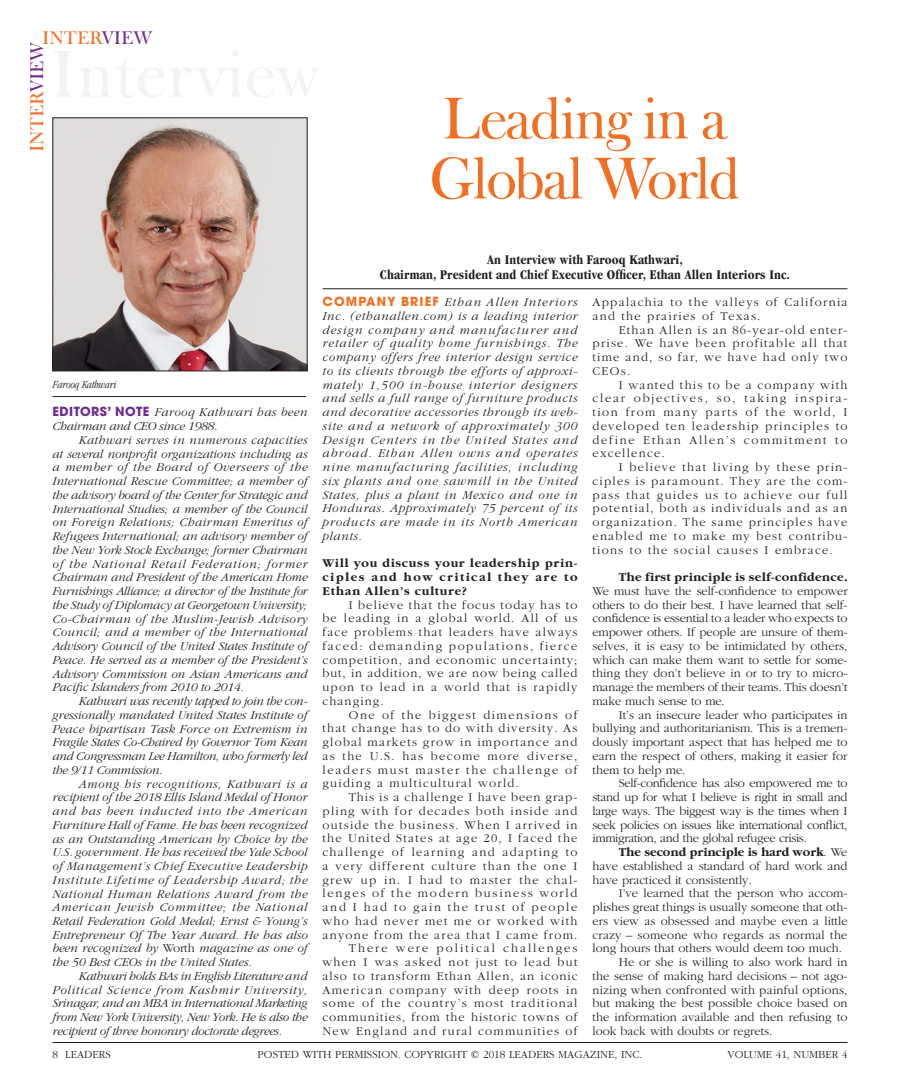
<style>
.page{position:relative;width:900px;height:1080px;background:#fff}
.page>*{position:absolute;margin:0;border:0;box-sizing:border-box;transform-origin:0 0}
.t1{font:60px/60px "Frys Baskerville BT";letter-spacing:-.04em;color:#f36e21}
.t2{font:18.75px "Frys Baskerville BT";color:#f36e21}
.t3{font:700 condensed 13.75px/15px "Garamond";letter-spacing:.01em;color:#231f20;text-align:center}
.t4{font:300 12.5px/13.8px "Garamond";letter-spacing:.09em;color:#231f20;text-align:justify}
.t5{font:italic 300 12.5px/13.8px "Garamond";color:#231f20}
.t6{font:300 12.5px "Garamond";color:#231f20}
.t7{font:italic 300 12.5px/13.8px "Garamond";letter-spacing:-.025em;color:#231f20}
.t8{font:700 12.5px/13.8px "Garamond";letter-spacing:.06em;color:#231f20;text-align:justify}
.t9{font:300 12.5px "Garamond";letter-spacing:.02em;color:#231f20}
.t10{font:300 12.5px "Garamond";letter-spacing:.005em;color:#231f20}
.t11{font:700 12.5px "Garamond";letter-spacing:.025em;color:#231f20}
.t12{font:300 11.25px "Garamond";color:#231f20}
.t13{font:italic 300 condensed 11.25px "Garamond";color:#231f20}
.s1{color:#6e2c91}
.s2{font-family:"Avant Garde";font-weight:700;font-style:normal;color:#6e2c91}
.s3{font-style:normal}
.s4{font-family:"Avant Garde";font-weight:700;font-style:normal;color:#f36e21}
.s5{font-weight:700}
</style>
<div class="page">
<img style="left:54px;top:120px;width:252px;height:249px">
<div style="left:52px;top:118px;width:256px;height:253px;border:1px solid #231f20"></div>
<hr style="left:52px;top:396px;width:254px;height:1px;background:#231f20">
<hr style="left:322px;top:288px;width:526px;height:1px;background:#231f20">
<hr style="left:52px;top:1042px;width:796px;height:1px;background:#231f20">
<h2 class="t2" style="left:42px;top:26px;width:112px">INTER<span class="s1">VIEW</span></h2>
<h2 class="t2" style="left:25px;top:152px;width:112px;rotate:-90deg">INTER<span class="s1">VIEW</span></h2>
<h1 class="t1" style="left:429px;top:87px;width:313px">Leading in a<br>Global World</h1>
<p class="t13" style="left:53px;top:378px;width:65px">Farooq Kathwari</p>
<p class="t5" style="left:52px;top:406px;width:257px"><span class="s2">EDITORS’ NOTE</span> Farooq Kathwari has been<br>Chairman and CEO since 1988.</p>
<p class="t5" style="left:52px;top:433px;width:261px;text-indent:26px">Kathwari serves in numerous capacities at several nonprofit organizations including as a member of the Board of Overseers of the International Rescue Committee; a member of the advisory board ofthe Center for Strategic and International Studies; a member ofthe Council on Foreign Relations; Chairman Emeritus of Refugees International; an advisory member of the New York Stock Exchange; former Chairman of the National Retail Federation; former Chairman and President ofthe American Home Furnishings Alliance; a director ofthe Institute for the Study ofDiplomacy at Georgetown University; Co-Chairman ofthe Muslim-Jewish Advisory Council; and a member ofthe International Advisory Council ofthe United States Institute of Peace. He served as a member ofthe President’s Advisory Commission on Asian Americans and Pacific Islanders from 2010 to 2014.</p>
<p class="t7" style="left:52px;top:694px;width:261px;text-indent:26px">Kathwari was recently tapped to join the con&shy;gressionally mandated United States Institute of Peace bipartisan Task Force on Extremism in Fragile States Co-Chaired by Governor Tom Kean and Congressman Lee Hamilton, who formerly led the 9/11 Commission.</p>
<p class="t5" style="left:52px;top:777px;width:261px;text-indent:26px">Among his recognitions, Kathwari is a recipient ofthe 2018 Ellis Island Medal ofHonor and has been inducted into the American Furniture Hall ofFame. He has been recognized as an Outstanding American by Choice by the U.S. government. He has received the Yale School ofManagement’s ChiefExecutive Leadership Institute Lifetime ofLeadership Award; the National Human Relations Award from the American Jewish Committee; the National Retail Federation Gold Medal; Ernst &amp; Young’s Entrepreneur OfThe Year Award. He has also been recognized by <span class="s3">Worth</span> magazine as one of the 50 Best CEOs in the United States.</p>
<p class="t5" style="left:52px;top:969px;width:257px;text-align:justify;text-indent:26px">Kathwari holds BAs in English Literature and Political Science from Kashmir University, Srinagar, and an MBA in International Marketing from New York University, New York. He is also the recipient ofthree honorary doctorate degrees.</p>
<p class="t3" style="left:380px;top:252px;width:412px">An Interview with Farooq Kathwari,<br>Chairman, President and Chief Executive Officer, Ethan Allen Interiors Inc.</p>
<p class="t5" style="left:322px;top:296px;width:257px;text-align:justify"><span class="s4">COMPANY BRIEF</span> Ethan Allen Interiors Inc. (ethanallen.com) is a leading interior design company and manufacturer and retailer of quality home furnishings. The company offers free interior design service to its clients through the efforts ofapproxi&shy;mately 1,500 in-house interior designers and sells a full range offurniture products and decorative accessories through its web&shy;site and a network of approximately 300<br>Design Centers in the United States and abroad. Ethan Allen owns and operates nine manufacturing facilities, including six plants and one sawmill in the United States, plus a plant in Mexico and one in Honduras. Approximately 75 percent ofits products are made in its North American plants.</p>
<p class="t8" style="left:322px;top:557px;width:257px">Will you discuss your leadership prin&shy;ciples and how critical they are to Ethan Allen’s culture?</p>
<p class="t4" style="left:322px;top:598px;width:257px;text-indent:26px">I believe that the focus today has to be leading in a global world. All of us face problems that leaders have always faced: demanding populations, fierce competition, and economic uncertainty; but, in addition, we are now being called upon to lead in a world that is rapidly changing.</p>
<p class="t4" style="left:322px;top:708px;width:257px;text-indent:26px">One of the biggest dimensions of that change has to do with diversity. As global markets grow in importance and as the U.S. has become more diverse, leaders must master the challenge of guiding a multicultural world.</p>
<p class="t4" style="left:322px;top:791px;width:257px;text-align:right">This is a challenge I have been grap&shy;pling with for decades both inside and outside the business. When I arrived in the United States at age 20, I faced the challenge of learning and adapting to a very different culture than the one I grew up in. I had to master the chal&shy;lenges of the modern business world and I had to gain the trust of people who had never met me or worked with anyone from the area that I came from.<br>There were political challenges when I was asked not just to lead but also to transform Ethan Allen, an iconic American company with deep roots in some of the country’s most traditional communities, from the historic towns of New England and rural communities of</p>
<p class="t4" style="left:592px;top:296px;width:257px">Appalachia to the valleys of California and the prairies of Texas.</p>
<p class="t4" style="left:592px;top:323px;width:256px;text-indent:26px">Ethan Allen is an 86-year-old enter&shy;prise. We have been profitable all that time and, so far, we have had only two CEOs.</p>
<p class="t4" style="left:592px;top:378px;width:257px;text-indent:26px">I wanted this to be a company with clear objectives, so, taking inspira&shy;tion from many parts of the world, I developed ten leadership principles to define Ethan Allen’s commitment to excellence.</p>
<p class="t4" style="left:592px;top:461px;width:257px;text-indent:26px">I believe that living by these prin&shy;ciples is paramount. They are the com&shy;pass that guides us to achieve our full potential, both as individuals and as an organization. The same principles have enabled me to make my best contribu&shy;tions to the social causes I embrace.</p>
<p class="t11" style="left:619px;top:571px;width:230px">The first principle is self-confidence.</p>
<p class="t4" style="left:592px;top:584px;width:257px">We must have the self-confidence to empower others to do their best. I have learned that self&shy;confidence is essential to a leader who expects to empower others. If people are unsure of them&shy;selves, it is easy to be intimidated by others, which can make them want to settle for some&shy;thing they don’t believe in or to try to micro&shy;manage the members of their teams. This doesn’t make much sense to me.</p>
<p class="t4" style="left:592px;top:708px;width:257px;text-indent:26px">It’s an insecure leader who participates in bullying and authoritarianism. This is a tremen&shy;dously important aspect that has helped me to earn the respect of others, making it easier for them to help me.</p>
<p class="t4" style="left:592px;top:777px;width:257px;text-indent:26px">Self-confidence has also empowered me to stand up for what I believe is right in small and large ways. The biggest way is the times when I seek policies on issues like international conflict, immigration, and the global refugee crisis.</p>
<p class="t4" style="left:592px;top:846px;width:256px;text-indent:26px"><span class="s5">The second principle is hard work</span>. We have established a standard of hard work and have practiced it consistently.</p>
<p class="t10" style="left:619px;top:887px;width:230px">I’ve learned that the person who accom-</p>
<p class="t6" style="left:592px;top:901px;width:256px">plishes great things is usually someone that oth-</p>
<p class="t10" style="left:592px;top:914px;width:257px">ers view as obsessed and maybe even a little</p>
<p class="t9" style="left:592px;top:928px;width:257px">crazy – someone who regards as normal the</p>
<p class="t6" style="left:592px;top:942px;width:251px">long hours that others would deem too much.</p>
<p class="t6" style="left:619px;top:956px;width:230px">He or she is willing to also work hard in</p>
<p class="t6" style="left:592px;top:969px;width:256px">the sense of making hard decisions – not ago-</p>
<p class="t9" style="left:592px;top:983px;width:257px">nizing when confronted with painful options,</p>
<p class="t6" style="left:592px;top:997px;width:256px">but making the best possible choice based on</p>
<p class="t6" style="left:592px;top:1011px;width:257px">the information available and then refusing to</p>
<p class="t6" style="left:592px;top:1024px;width:182px">look back with doubts or regrets.</p>
<p class="t12" style="left:52px;top:1048px;width:60px">8 LEADERS</p>
<p class="t12" style="left:258px;top:1048px;width:386px">POSTED WITH PERMISSION. COPYRIGHT © 2018 LEADERS MAGAZINE, INC.</p>
<p class="t12" style="left:728px;top:1048px;width:121px">VOLUME 41, NUMBER 4</p>
</div>
